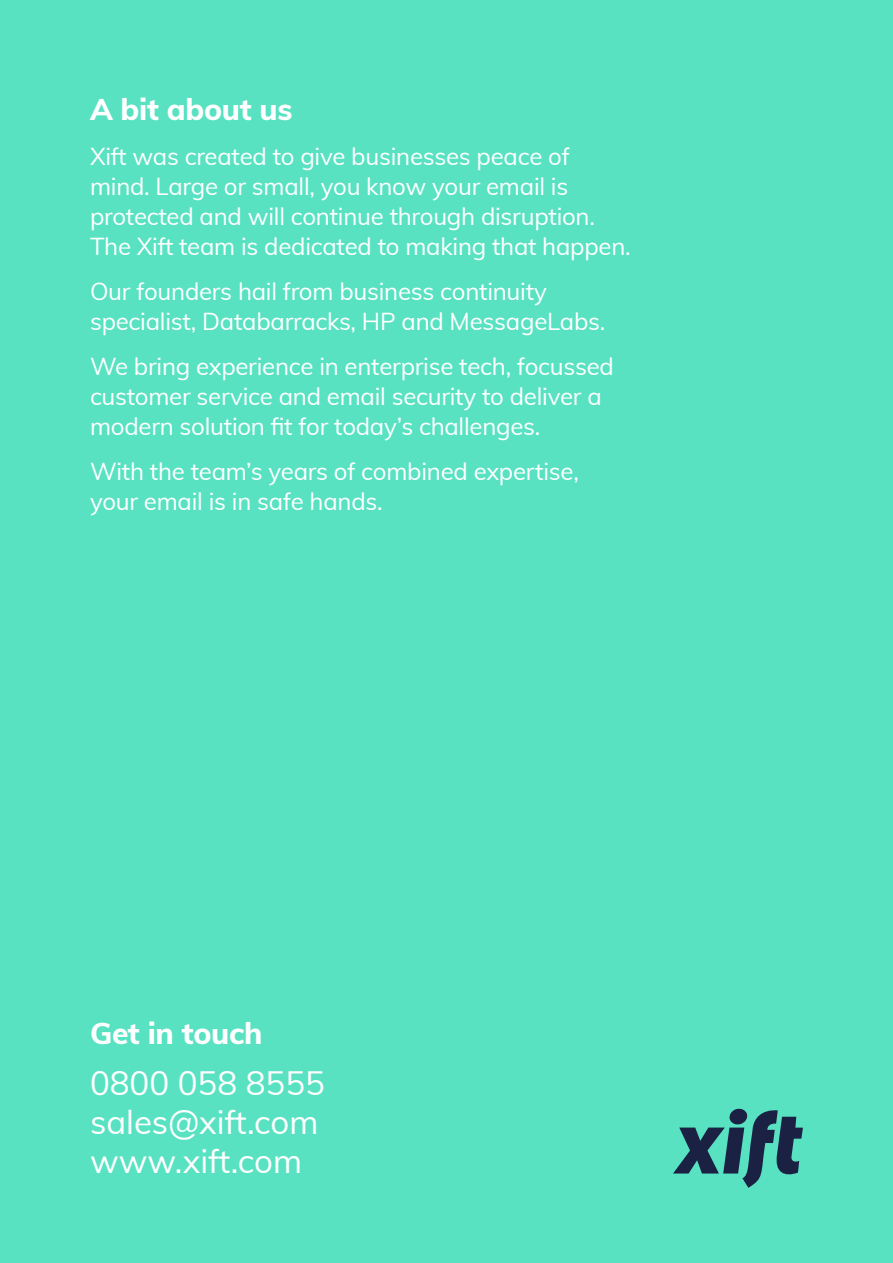
<style>
.page{position:relative;width:893px;height:1263px;background:#58e2c2}
.page>*{position:absolute;margin:0;border:0;box-sizing:border-box;transform-origin:0 0}
.BLACK_H3_MULI{font:33px "Muli";color:#fff}
.BLACK_H3_MULI-2{font:800 30px "Muli";letter-spacing:-.01em;color:#fff}
.BLACK_H3_MULI-3{font:24px/30px "Muli";letter-spacing:-.01em;color:#fff}
</style>
<div class="page">
<svg style="left:673px;top:1108px;width:130px;height:80px"></svg>
<p class="BLACK_H3_MULI-2" style="left:90px;top:87px;width:204px">A bit about us</p>
<p class="BLACK_H3_MULI-3" style="left:90px;top:140px;width:542px">Xift was created to give businesses peace of mind. Large or small, you know your email is protected and will continue through disruption.<br>The Xift team is dedicated to making that happen.</p>
<p class="BLACK_H3_MULI-3" style="left:90px;top:275px;width:517px">Our founders hail from business continuity specialist, Databarracks, HP and MessageLabs.</p>
<p class="BLACK_H3_MULI-3" style="left:90px;top:350px;width:525px">We bring experience in enterprise tech, focussed customer service and email security to deliver a modern solution fit for today’s challenges.</p>
<p class="BLACK_H3_MULI-3" style="left:90px;top:455px;width:490px">With the team’s years of combined expertise, your email is in safe hands.</p>
<p class="BLACK_H3_MULI-2" style="left:90px;top:1011px;width:174px">Get in touch</p>
<p class="BLACK_H3_MULI" style="left:90px;top:1059px;width:237px">0800 058 8555</p>
<p class="BLACK_H3_MULI" style="left:90px;top:1098px;width:230px">sales@xift.com</p>
<p class="BLACK_H3_MULI" style="left:90px;top:1137px;width:213px">www.xift.com</p>
</div>
